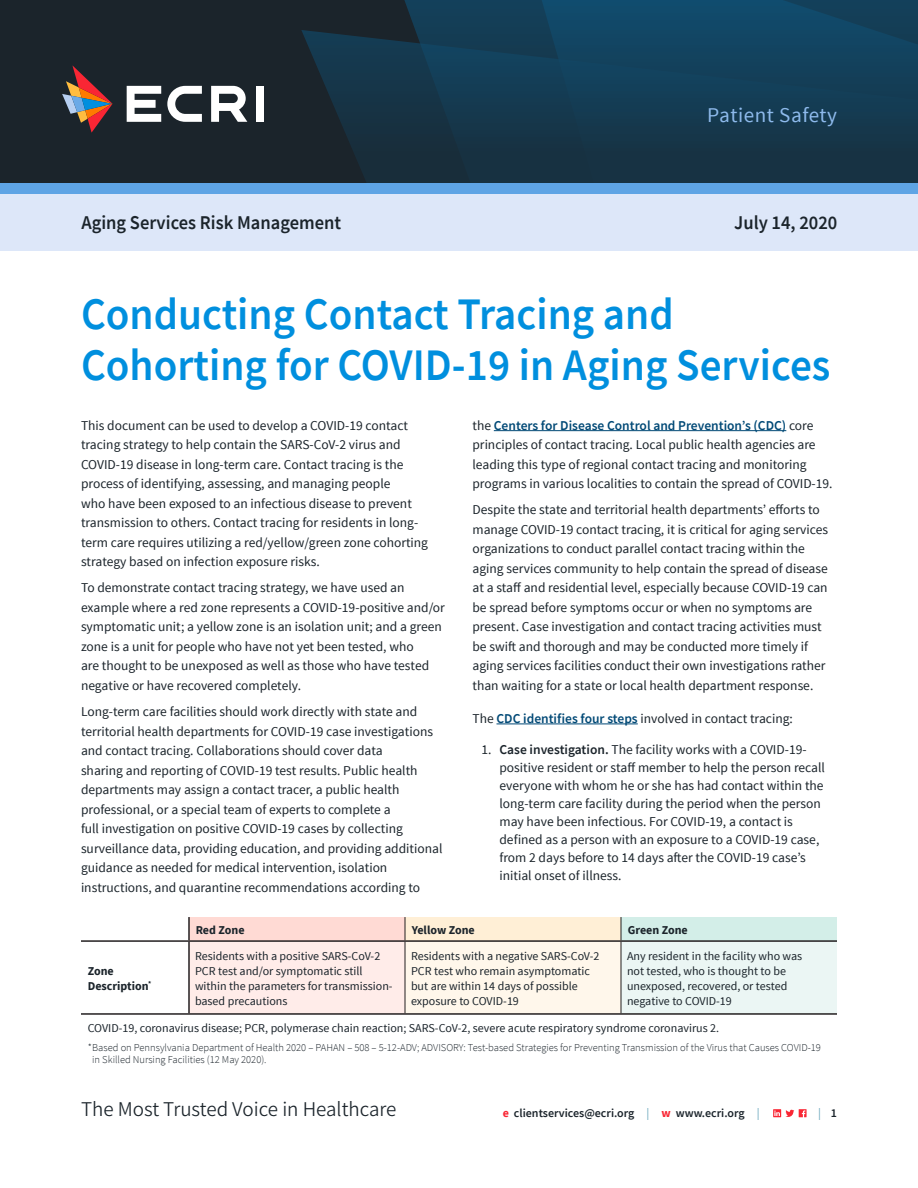
<style>
.page{position:relative;width:918px;height:1188px;background:#fff}
.page>*{position:absolute;margin:0;border:0;box-sizing:border-box;transform-origin:0 0}
.Main_Head_-_Patient{font:600 45px/51px "Source Sans Pro";color:#008fde;scale:.96 1}
.t1{font:21px "Source Sans Variable";letter-spacing:.01em;color:#1b242b}
.t2{font:21px "Source Sans Pro";letter-spacing:.025em;color:#8ebaec}
.Subhead{font:600 19.5px "Source Sans Pro";color:#1b242b;scale:.95 1}
.Body{font:13.5px/19.5px "Source Sans Pro";color:#1b242b}
.Body-2{font:12px/15px "Source Sans Pro";color:#1b242b}
.Body-3{font:700 12px/15px "Source Sans Pro";color:#1b242b}
.t3{font:600 12px "Source Sans Pro";color:#1b242b}
.t4{font:12px "Source Sans Pro";color:#63a3b9}
.Endnotes{font:300 10.5px/12px "Source Sans Pro";color:#1b242b}
.s1{font-weight:600;color:#004976}
.s2{font-weight:600}
.s3{font-weight:700;color:#f92634}
.s4{font-weight:400;color:#63a3b9}
.s5{font-weight:600;color:#1b242b}
</style>
<div class="page">
<svg style="left:773px;top:1109px;width:34px;height:8px"></svg>
<div style="left:0;top:0;width:918px;height:193px;background:#1b242b"></div>
<svg style="left:404px;top:0;width:514px;height:30px;fill:#114867"></svg>
<svg style="left:301px;top:30px;width:617px;height:153px"></svg>
<div style="left:256px;top:86px;width:8px;height:36px;background:#fff"></div>
<svg style="left:127px;top:86px;width:34px;height:36px"></svg>
<svg style="left:167px;top:86px;width:35px;height:36px"></svg>
<svg style="left:211px;top:86px;width:36px;height:36px"></svg>
<svg style="left:62px;top:65px;width:51px;height:68px"></svg>
<div style="left:0;top:183px;width:918px;height:10px;background:#5ea4e5"></div>
<div style="left:0;top:194px;width:918px;height:56px;background:#dde7f9"></div>
<hr style="left:494px;top:430px;width:292px;height:1px;background:#004976">
<hr style="left:497px;top:724px;width:141px;height:1px;background:#004976">
<div style="left:189px;top:917px;width:216px;height:24px;background:#ffdad4"></div>
<div style="left:405px;top:917px;width:216px;height:24px;background:#ffefd6"></div>
<div style="left:621px;top:917px;width:216px;height:24px;background:#d3eee8"></div>
<div style="left:189px;top:941px;width:216px;height:73px;background:#ffece9"></div>
<div style="left:405px;top:941px;width:216px;height:73px;background:#fff7eb"></div>
<div style="left:621px;top:941px;width:216px;height:73px;background:#ebf6f4"></div>
<svg style="left:405px;top:917px;width:1px;height:23px"></svg>
<svg style="left:621px;top:917px;width:1px;height:23px"></svg>
<hr style="left:81px;top:940px;width:108px;height:2px;background:#231f20">
<hr style="left:189px;top:940px;width:216px;height:2px;background:#231f20">
<hr style="left:405px;top:940px;width:216px;height:2px;background:#231f20">
<hr style="left:621px;top:940px;width:216px;height:2px;background:#231f20">
<hr style="left:188px;top:917px;width:2px;height:23px;background:#231f20">
<hr style="left:81px;top:1013px;width:108px;height:2px;background:#231f20">
<hr style="left:189px;top:1013px;width:216px;height:2px;background:#231f20">
<hr style="left:405px;top:1013px;width:216px;height:2px;background:#231f20">
<hr style="left:621px;top:1013px;width:216px;height:2px;background:#231f20">
<hr style="left:188px;top:942px;width:2px;height:71px;background:#231f20">
<hr style="left:405px;top:942px;width:1px;height:71px;background:#231f20">
<hr style="left:621px;top:942px;width:1px;height:71px;background:#231f20">
<h2 class="t2" style="left:707px;top:102px;width:131px">Patient Safety</h2>
<p class="Subhead" style="left:81px;top:209px;width:275px">Aging Services Risk Management</p>
<p class="Subhead" style="left:734px;top:209px;width:110px">July 14, 2020</p>
<p class="Main_Head_-_Patient" style="left:81px;top:288px;width:782px">Conducting Contact Tracing and<br>Cohorting for COVID-19 in Aging Services</p>
<p class="Body" style="left:81px;top:416px;width:349px">This document can be used to develop a COVID-19 contact tracing strategy to help contain the SARS-CoV-2 virus and COVID-19 disease in long-term care. Contact tracing is the process of identifying, assessing, and managing people<br>who have been exposed to an infectious disease to prevent transmission to others. Contact tracing for residents in long&shy;term care requires utilizing a red/yellow/green zone cohorting strategy based on infection exposure risks.</p>
<p class="Body" style="left:81px;top:578px;width:365px">To demonstrate contact tracing strategy, we have used an example where a red zone represents a COVID-19-positive and/or symptomatic unit; a yellow zone is an isolation unit; and a green zone is a unit for people who have not yet been tested, who<br>are thought to be unexposed as well as those who have tested negative or have recovered completely.</p>
<p class="Body" style="left:81px;top:702px;width:363px">Long-term care facilities should work directly with state and territorial health departments for COVID-19 case investigations and contact tracing. Collaborations should cover data<br>sharing and reporting of COVID-19 test results. Public health departments may assign a contact tracer, a public health professional, or a special team of experts to complete a<br>full investigation on positive COVID-19 cases by collecting surveillance data, providing education, and providing additional guidance as needed for medical intervention, isolation instructions, and quarantine recommendations according to</p>
<p class="Body" style="left:472px;top:416px;width:362px">the <span class="s1">Centers for Disease Control and Prevention’s (CDC)</span> core principles of contact tracing. Local public health agencies are leading this type of regional contact tracing and monitoring programs in various localities to contain the spread of COVID-19.</p>
<p class="Body" style="left:472px;top:500px;width:357px">Despite the state and territorial health departments’ efforts to manage COVID-19 contact tracing, it is critical for aging services organizations to conduct parallel contact tracing within the aging services community to help contain the spread of disease at a staff and residential level, especially because COVID-19 can be spread before symptoms occur or when no symptoms are present. Case investigation and contact tracing activities must be swift and thorough and may be conducted more timely if aging services facilities conduct their own investigations rather than waiting for a state or local health department response.</p>
<p class="Body" style="left:472px;top:709px;width:322px">The <span class="s1">CDC identifies four steps</span> involved in contact tracing:</p>
<p class="Body" style="left:500px;top:741px;width:327px;line-height:18px;text-indent:-18px">1. <span class="s2">Case investigation.</span> The facility works with a COVID-19- positive resident or staff member to help the person recall everyone with whom he or she has had contact within the long-term care facility during the period when the person may have been infectious. For COVID-19, a contact is defined as a person with an exposure to a COVID-19 case, from 2 days before to 14 days after the COVID-19 case’s initial onset of illness.</p>
<p class="Body-3" style="left:196px;top:922px;width:50px">Red Zone</p>
<p class="Body-3" style="left:412px;top:922px;width:65px">Yellow Zone</p>
<p class="Body-3" style="left:628px;top:922px;width:62px">Green Zone</p>
<p class="Body-2" style="left:195px;top:948px;width:199px">Residents with a positive SARS-CoV-2<br>PCR test and/or symptomatic still within the parameters for transmission&shy;based precautions</p>
<p class="Body-2" style="left:411px;top:948px;width:190px">Residents with a negative SARS-CoV-2<br>PCR test who remain asymptomatic but are within 14 days of possible exposure to COVID-19</p>
<p class="Body-2" style="left:627px;top:948px;width:177px">Any resident in the facility who was not tested, who is thought to be unexposed, recovered, or tested negative to COVID-19</p>
<p class="Body-2" style="left:88px;top:1021px;width:633px">COVID-19, coronavirus disease; PCR, polymerase chain reaction; SARS-CoV-2, severe acute respiratory syndrome coronavirus 2.</p>
<p class="Endnotes" style="left:92px;top:1042px;width:730px;text-indent:-4px">*Based on Pennsylvania Department of Health 2020 – PAHAN – 508 – 5-12-ADV; ADVISORY: Test-based Strategies for Preventing Transmission of the Virus that Causes COVID-19 in Skilled Nursing Facilities (12 May 2020).</p>
<p class="Body-3" style="left:88px;top:963px;width:65px">Zone<br>Description<sup>*</sup></p>
<h2 class="t1" style="left:81px;top:1096px;width:317px">The Most Trusted Voice in Healthcare</h2>
<p class="t3" style="left:503px;top:1105px;width:258px"><span class="s3">e</span> clientservices@ecri.org <span class="s4">|</span> <span class="s3">w</span> www.ecri.org <span class="s4">|</span></p>
<p class="t4" style="left:818px;top:1106px;width:20px">| <span class="s5">1</span></p>
</div>
